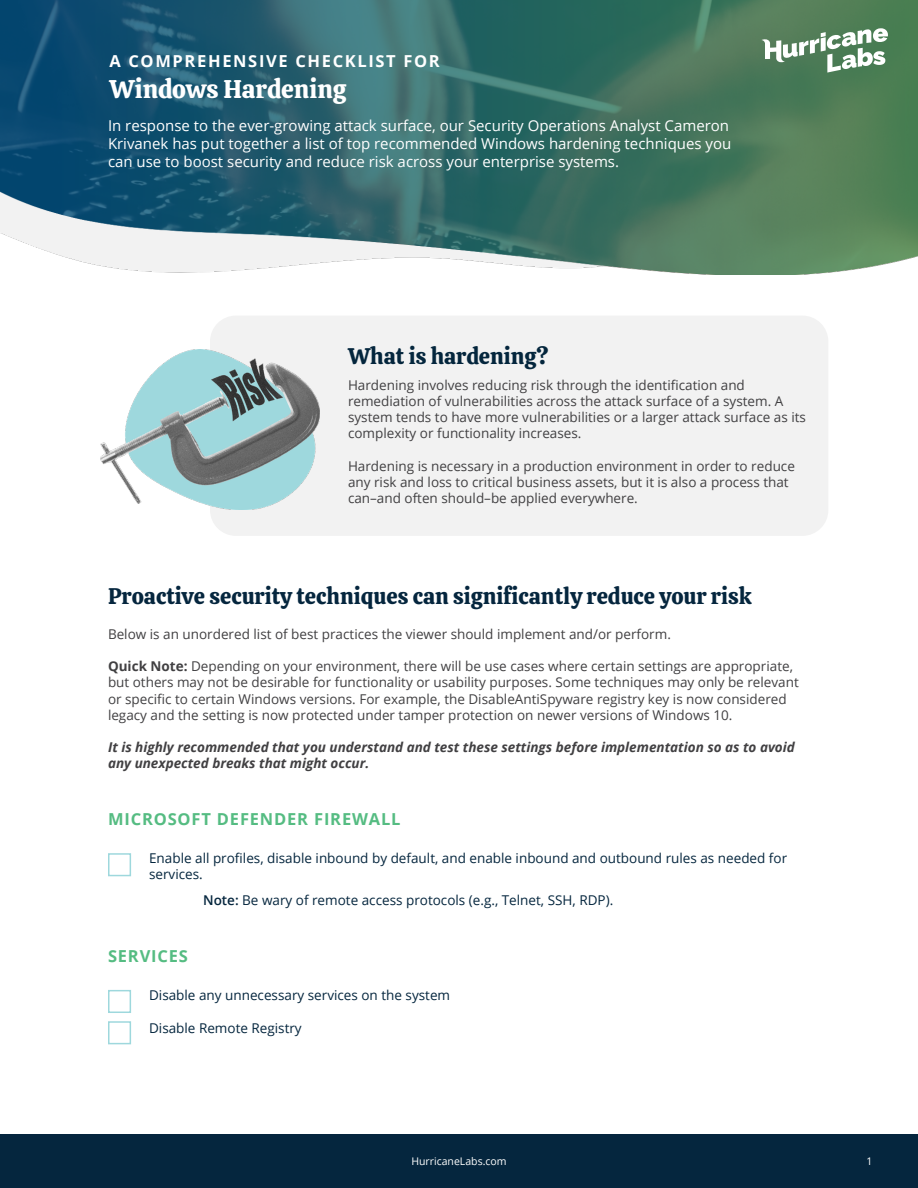
<style>
.page{position:relative;width:918px;height:1188px;background:#fff}
.page>*{position:absolute;margin:0;border:0;box-sizing:border-box;transform-origin:0 0}
.t1{font:25.5px "Calistoga";color:#fff}
.t2{font:22.5px "Calistoga";color:#05263e}
.t3{font:22.5px "Calistoga";color:#04263d}
.t4{font:700 16.5px "Open Sans";letter-spacing:.05em;color:#55bc82}
.t5{font:700 16.5px "Open Sans";letter-spacing:.1em;color:#fff}
.t6{font:15px/18px "Open Sans";color:#fff}
.t7{font:13.5px/16.2px "Open Sans";color:#414042}
.t8{font:13.5px/16.2px "Open Sans";color:#05263e}
.t9{font:italic 700 13.5px/16.2px "Open Sans";color:#414042}
.t10{font:10.5px "Open Sans";color:#fff}
.s1{font-weight:700}
.s2{font-weight:600}
</style>
<div class="page">
<div style="left:0;top:1134px;width:918px;height:54px;background:#05263e"></div>
<img style="left:0;top:0;width:918px;height:275px">
<svg style="left:761px;top:28px;width:127px;height:45px"></svg>
<div style="left:210px;top:316px;width:618px;height:220px;background:#f2f2f2;border-radius:26px"></div>
<div style="left:108px;top:853px;width:23px;height:23px;border:2px solid #9ed8dd"></div>
<div style="left:108px;top:990px;width:23px;height:23px;border:2px solid #9ed8dd"></div>
<div style="left:108px;top:1021px;width:23px;height:23px;border:2px solid #9ed8dd"></div>
<img style="left:101px;top:349px;width:218px;height:160px">
<p class="t5" style="left:110px;top:50px;width:332px">A COMPREHENSIVE CHECKLIST FOR</p>
<h1 class="t1" style="left:110px;top:67px;width:238px">Windows Hardening</h1>
<p class="t6" style="left:108px;top:116px;width:625px">In response to the ever-growing attack surface, our Security Operations Analyst Cameron<br>Krivanek has put together a list of top recommended Windows hardening techniques you can use to boost security and reduce risk across your enterprise systems.</p>
<h2 class="t3" style="left:348px;top:337px;width:202px">What is hardening?</h2>
<p class="t7" style="left:348px;top:376px;width:459px">Hardening involves reducing risk through the identification and remediation of vulnerabilities across the attack surface of a system. A system tends to have more vulnerabilities or a larger attack surface as its complexity or functionality increases.</p>
<p class="t7" style="left:348px;top:457px;width:448px">Hardening is necessary in a production environment in order to reduce any risk and loss to critical business assets, but it is also a process that can–and often should–be applied everywhere.</p>
<h2 class="t2" style="left:108px;top:576px;width:645px">Proactive security techniques can significantly reduce your risk</h2>
<p class="t7" style="left:108px;top:626px;width:564px">Below is an unordered list of best practices the viewer should implement and/or perform.</p>
<p class="t7" style="left:108px;top:658px;width:692px"><span class="s1">Quick Note:</span> Depending on your environment, there will be use cases where certain settings are appropriate, but others may not be desirable for functionality or usability purposes. Some techniques may only be relevant or specific to certain Windows versions. For example, the DisableAntiSpyware registry key is now considered legacy and the setting is now protected under tamper protection on newer versions of Windows 10.</p>
<p class="t9" style="left:108px;top:739px;width:688px">It is highly recommended that you understand and test these settings before implementation so as to avoid any unexpected breaks that might occur.</p>
<p class="t4" style="left:108px;top:807px;width:294px">MICROSOFT DEFENDER FIREWALL</p>
<p class="t8" style="left:149px;top:850px;width:640px">Enable all profiles, disable inbound by default, and enable inbound and outbound rules as needed for services.</p>
<p class="t8" style="left:203px;top:891px;width:412px"><span class="s2">Note:</span> Be wary of remote access protocols (e.g., Telnet, SSH, RDP).</p>
<p class="t4" style="left:108px;top:945px;width:82px">SERVICES</p>
<p class="t8" style="left:149px;top:987px;width:303px">Disable any unnecessary services on the system</p>
<p class="t8" style="left:149px;top:1019px;width:154px">Disable Remote Registry</p>
<p class="t10" style="left:411px;top:1154px;width:97px">HurricaneLabs.com</p>
<p class="t10" style="left:867px;top:1154px;width:8px">1</p>
</div>
